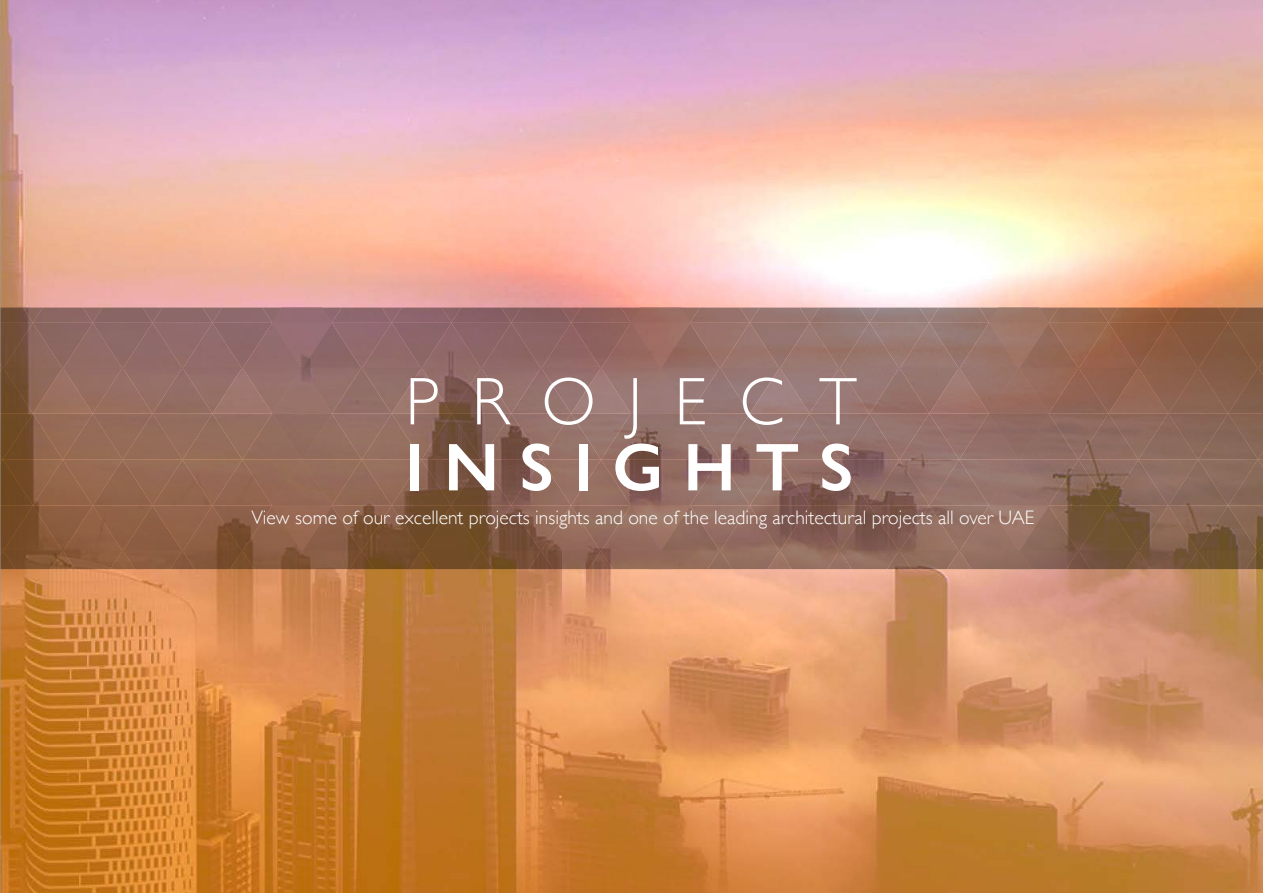
<style>
.page{position:relative;width:1263px;height:893px;background:#fff}
.page>*{position:absolute;margin:0;border:0;box-sizing:border-box;transform-origin:0 0}
.t1{font:600 67.8px "Gill Sans Nova";letter-spacing:.29em;color:#fff}
.t2{font:300 67.8px "Gill Sans Nova";letter-spacing:.475em;color:#fff}
.t3{font:300 19.5px "Gill Sans";color:#fff}
</style>
<div class="page">
<img style="left:1px;top:0;width:1262px;height:893px">
<svg style="left:1px;top:308px;width:1262px;height:261px;background:#8e685a"></svg>
<hr style="left:0;top:0;width:1px;height:893px;background:#999b9e">
<h1 class="t2" style="left:405px;top:360px;width:454px">PROJECT</h1>
<h1 class="t1" style="left:405px;top:425px;width:450px">INSIGHTS</h1>
<p class="t3" style="left:251px;top:502px;width:784px">View some of our excellent projects insights and one of the leading architectural projects all over UAE</p>
</div>
